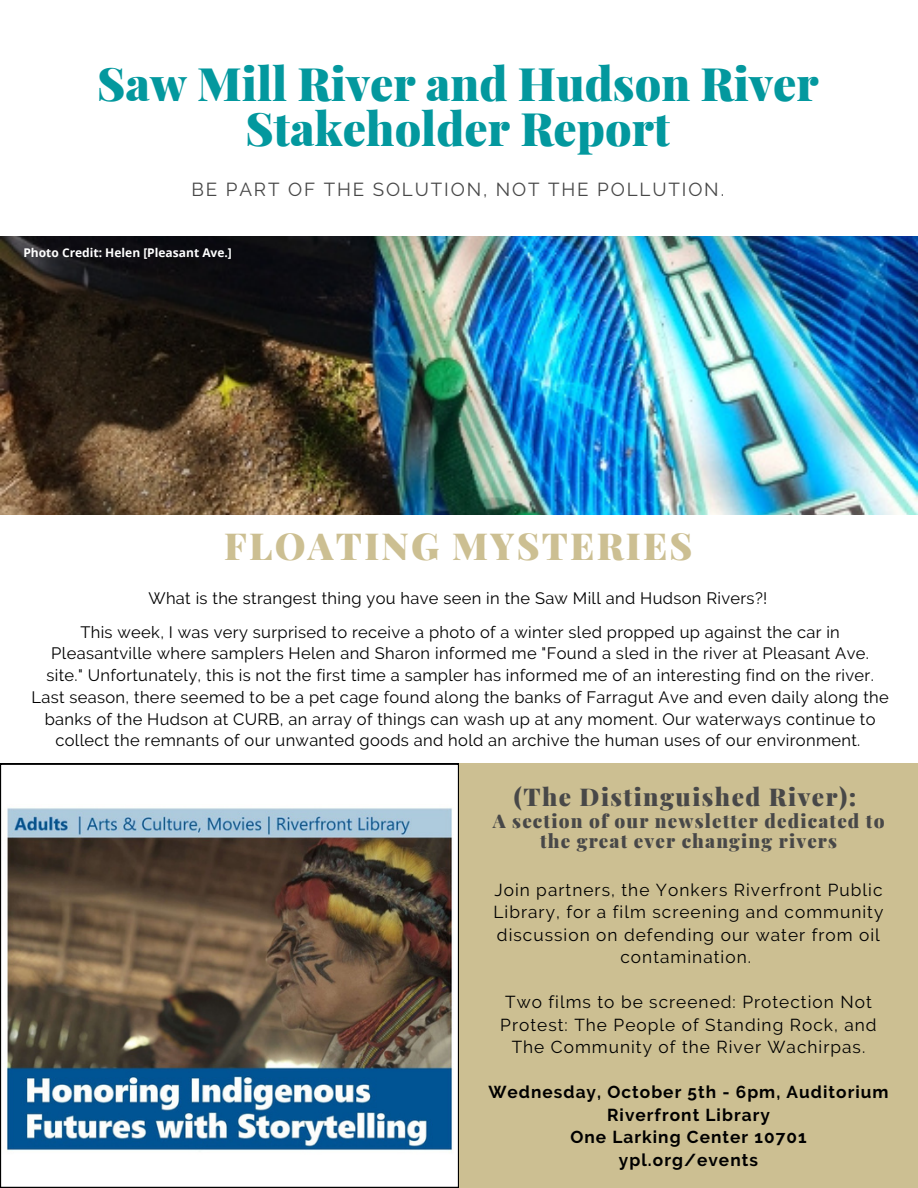
<style>
.page{position:relative;width:918px;height:1188px;background:#fff}
.page>*{position:absolute;margin:0;border:0;box-sizing:border-box;transform-origin:0 0}
.t1{font:900 46.2px/45px "Playfair Display";color:#03989e;text-align:center}
.t2{font:900 37.35px "Playfair Display";letter-spacing:.06em;color:#ccbf92}
.t3{font:900 24.6px "Playfair Display";letter-spacing:.06em;color:#484848}
.t4{font:900 18.9px/20.2px "Playfair Display";letter-spacing:.06em;color:#484848;text-align:center}
.t5{font:18.75px "Raleway";letter-spacing:.1em;color:#484848}
.t6{font:17.25px/22.5px "Raleway";letter-spacing:.06em;color:#000;text-align:center}
.t7{font:700 17.25px/22.5px "Raleway";letter-spacing:.06em;color:#000;text-align:center}
.t8{font:16.5px/21.8px "Raleway";letter-spacing:.02em;color:#000;text-align:center}
.t9{font:700 12px "Open Sans";color:#fff}
</style>
<div class="page">
<div style="left:459px;top:764px;width:459px;height:424px;background:#ccbf92"></div>
<img style="left:0;top:237px;width:918px;height:277px">
<img style="left:0;top:764px;width:459px;height:424px">
<h1 class="t1" style="left:97px;top:60px;width:723px">Saw Mill River and Hudson River<br>Stakeholder Report</h1>
<p class="t5" style="left:191px;top:178px;width:534px">BE PART OF THE SOLUTION, NOT THE POLLUTION.</p>
<p class="t9" style="left:23px;top:244px;width:210px">Photo Credit: Helen [Pleasant Ave.]</p>
<h2 class="t2" style="left:224px;top:520px;width:470px">FLOATING MYSTERIES</h2>
<p class="t8" style="left:80px;top:581px;width:761px;line-height:33.8px">What is the strangest thing you have seen in the Saw Mill and Hudson Rivers?!<br>This week, I was very surprised to receive a photo of a winter sled propped up against the car in</p>
<p class="t8" style="left:31px;top:643px;width:859px">Pleasantville where samplers Helen and Sharon informed me "Found a sled in the river at Pleasant Ave. site." Unfortunately, this is not the first time a sampler has informed me of an interesting find on the river.<br>Last season, there seemed to be a pet cage found along the banks of Farragut Ave and even daily along the banks of the Hudson at CURB, an array of things can wash up at any moment. Our waterways continue to collect the remnants of our unwanted goods and hold an archive the human uses of our environment.</p>
<h3 class="t3" style="left:514px;top:780px;width:344px">(The Distinguished River):</h3>
<p class="t4" style="left:493px;top:810px;width:393px">A section of our newsletter dedicated to the great ever changing rivers</p>
<p class="t6" style="left:494px;top:878px;width:391px">Join partners, the Yonkers Riverfront Public Library, for a film screening and community discussion on defending our water from oil contamination.</p>
<p class="t6" style="left:500px;top:991px;width:378px">Two films to be screened: Protection Not<br>Protest: The People of Standing Rock, and<br>The Community of the River Wachirpas.</p>
<p class="t7" style="left:488px;top:1081px;width:402px">Wednesday, October 5th - 6pm, Auditorium<br>Riverfront Library<br>One Larking Center 10701<br>ypl.org/events</p>
</div>
